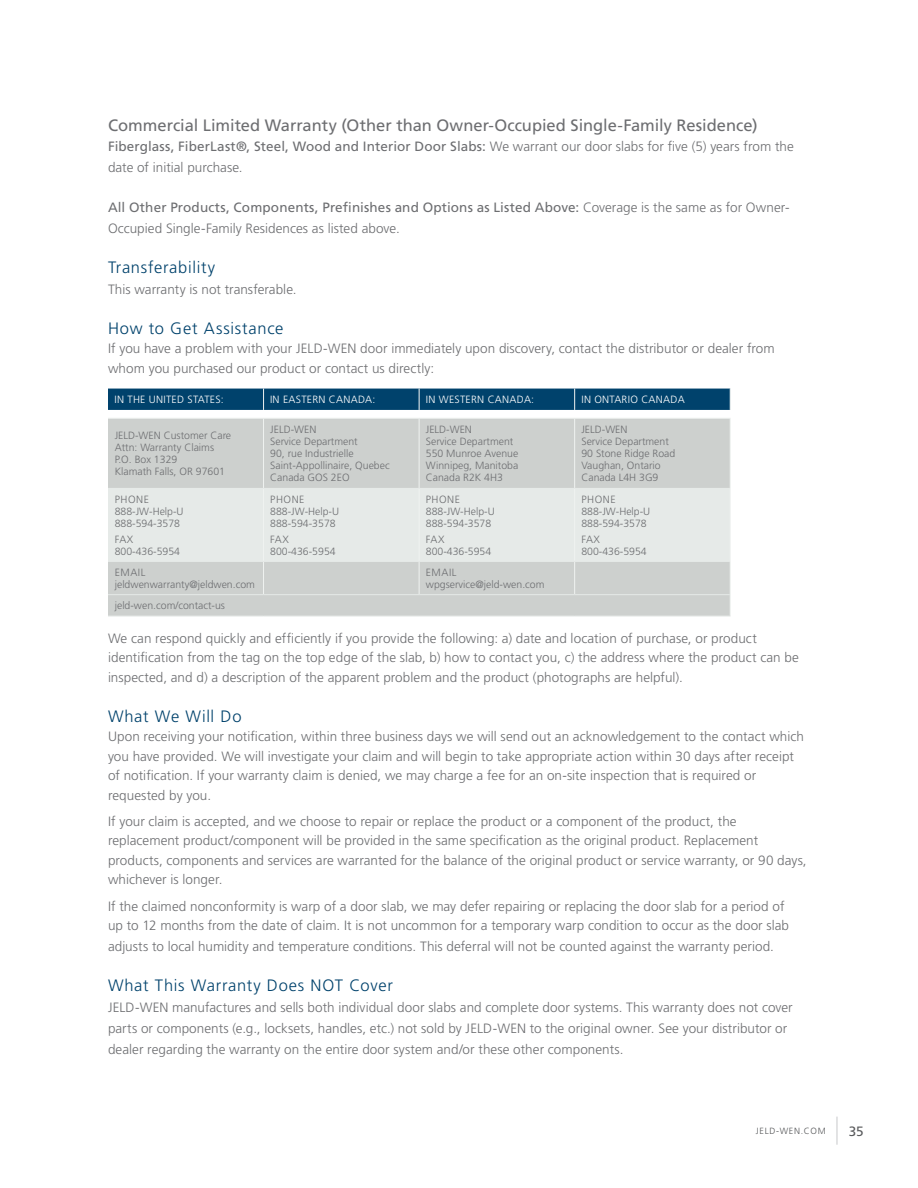
<style>
.page{position:relative;width:918px;height:1188px;background:#fff}
.page>*{position:absolute;margin:0;border:0;box-sizing:border-box;transform-origin:0 0}
.t1{font:300 16.5px "Frutiger LT Std";letter-spacing:.04em;color:#00426c}
.t2{font:16.5px "Frutiger LT Std";letter-spacing:-.005em;color:#6d6e71}
.t3{font:300 13.5px/19.5px "Frutiger LT Std";letter-spacing:.005em;color:#6d6e71}
.t4{font:13.5px "Frutiger LT Std";color:#58595b}
.t5{font:300 10.5px/12px "Frutiger LT Std";color:#6d6e71}
.t6{font:300 10.5px "Frutiger LT Std";letter-spacing:.025em;color:#fff}
.t7{font:300 9px "Frutiger LT Std";letter-spacing:.075em;color:#58595b}
.s1{font-weight:400}
</style>
<div class="page">
<svg style="left:837px;top:1117px;width:1px;height:28px"></svg>
<div style="left:108px;top:419px;width:622px;height:197px;background:#cdd0ce"></div>
<div style="left:108px;top:489px;width:622px;height:72px;background:#e6eae8"></div>
<div style="left:108px;top:389px;width:623px;height:21px;background:#00426c"></div>
<hr style="left:108px;top:418px;width:156px;height:1px;background:#f0f3f1">
<hr style="left:264px;top:418px;width:155px;height:1px;background:#f0f3f1">
<hr style="left:263px;top:419px;width:1px;height:69px;background:#f0f3f1">
<hr style="left:419px;top:418px;width:156px;height:1px;background:#f0f3f1">
<hr style="left:419px;top:419px;width:1px;height:69px;background:#f0f3f1">
<hr style="left:575px;top:418px;width:156px;height:1px;background:#f0f3f1">
<hr style="left:574px;top:419px;width:1px;height:69px;background:#f0f3f1">
<hr style="left:730px;top:419px;width:1px;height:69px;background:#f0f3f1">
<hr style="left:263px;top:489px;width:1px;height:72px;background:#f0f3f1">
<hr style="left:419px;top:489px;width:1px;height:72px;background:#f0f3f1">
<hr style="left:574px;top:489px;width:1px;height:72px;background:#f0f3f1">
<hr style="left:730px;top:488px;width:1px;height:73px;background:#f0f3f1">
<hr style="left:263px;top:562px;width:1px;height:32px;background:#f0f3f1">
<hr style="left:419px;top:562px;width:1px;height:32px;background:#f0f3f1">
<hr style="left:574px;top:562px;width:1px;height:32px;background:#f0f3f1">
<hr style="left:730px;top:561px;width:1px;height:34px;background:#f0f3f1">
<svg style="left:730px;top:595px;width:1px;height:21px"></svg>
<hr style="left:108px;top:488px;width:156px;height:1px;background:#e6eae8">
<hr style="left:264px;top:488px;width:155px;height:1px;background:#e6eae8">
<hr style="left:419px;top:488px;width:156px;height:1px;background:#e6eae8">
<hr style="left:575px;top:488px;width:155px;height:1px;background:#e6eae8">
<hr style="left:108px;top:561px;width:156px;height:1px;background:#e6eae8">
<hr style="left:264px;top:561px;width:155px;height:1px;background:#e6eae8">
<hr style="left:419px;top:561px;width:156px;height:1px;background:#e6eae8">
<hr style="left:575px;top:561px;width:155px;height:1px;background:#e6eae8">
<hr style="left:108px;top:594px;width:156px;height:1px;background:#e6eae8">
<hr style="left:264px;top:594px;width:155px;height:1px;background:#e6eae8">
<hr style="left:419px;top:594px;width:156px;height:1px;background:#e6eae8">
<hr style="left:575px;top:594px;width:155px;height:1px;background:#e6eae8">
<hr style="left:108px;top:616px;width:156px;height:1px;background:#e6eae8">
<hr style="left:264px;top:616px;width:155px;height:1px;background:#e6eae8">
<hr style="left:419px;top:616px;width:156px;height:1px;background:#e6eae8">
<hr style="left:575px;top:616px;width:156px;height:1px;background:#e6eae8">
<p class="t2" style="left:108px;top:115px;width:651px">Commercial Limited Warranty (Other than Owner-Occupied Single-Family Residence)</p>
<p class="t3" style="left:108px;top:136px;width:687px;line-height:21px"><span class="s1">Fiberglass, FiberLast®, Steel, Wood and Interior Door Slabs:</span> We warrant our door slabs for five (5) years from the date of initial purchase.</p>
<p class="t3" style="left:108px;top:197px;width:683px;line-height:21px"><span class="s1">All Other Products, Components, Prefinishes and Options as Listed Above:</span> Coverage is the same as for Owner-<br>Occupied Single-Family Residences as listed above.</p>
<p class="t1" style="left:108px;top:258px;width:109px">Transferability</p>
<p class="t3" style="left:108px;top:280px;width:190px">This warranty is not transferable.</p>
<p class="t1" style="left:108px;top:319px;width:177px">How to Get Assistance</p>
<p class="t3" style="left:108px;top:339px;width:668px">If you have a problem with your JELD-WEN door immediately upon discovery, contact the distributor or dealer from whom you purchased our product or contact us directly:</p>
<p class="t6" style="left:114px;top:394px;width:111px">IN THE UNITED STATES:</p>
<p class="t6" style="left:270px;top:394px;width:107px">IN EASTERN CANADA:</p>
<p class="t6" style="left:426px;top:394px;width:110px">IN WESTERN CANADA:</p>
<p class="t6" style="left:581px;top:394px;width:105px">IN ONTARIO CANADA</p>
<p class="t5" style="left:115px;top:430px;width:118px">JELD-WEN Customer Care<br>Attn: Warranty Claims<br>P.O. Box 1329<br>Klamath Falls, OR 97601</p>
<p class="t5" style="left:270px;top:424px;width:121px">JELD-WEN<br>Service Department<br>90, rue Industrielle<br>Saint-Appollinaire, Quebec<br>Canada GOS 2EO</p>
<p class="t5" style="left:426px;top:424px;width:94px">JELD-WEN<br>Service Department<br>550 Munroe Avenue<br>Winnipeg, Manitoba<br>Canada R2K 4H3</p>
<p class="t5" style="left:581px;top:424px;width:95px">JELD-WEN<br>Service Department<br>90 Stone Ridge Road<br>Vaughan, Ontario<br>Canada L4H 3G9</p>
<p class="t5" style="left:115px;top:494px;width:70px">PHONE<br>888-JW-Help-U<br>888-594-3578</p>
<p class="t5" style="left:115px;top:533px;width:67px">FAX<br>800-436-5954</p>
<p class="t5" style="left:426px;top:494px;width:70px">PHONE<br>888-JW-Help-U<br>888-594-3578</p>
<p class="t5" style="left:426px;top:533px;width:67px">FAX<br>800-436-5954</p>
<p class="t5" style="left:581px;top:494px;width:70px">PHONE<br>888-JW-Help-U<br>888-594-3578</p>
<p class="t5" style="left:581px;top:533px;width:67px">FAX<br>800-436-5954</p>
<p class="t5" style="left:270px;top:494px;width:70px">PHONE<br>888-JW-Help-U<br>888-594-3578</p>
<p class="t5" style="left:270px;top:533px;width:67px">FAX<br>800-436-5954</p>
<p class="t5" style="left:115px;top:566px;width:142px">EMAIL jeldwenwarranty@jeldwen.com</p>
<p class="t5" style="left:426px;top:566px;width:120px">EMAIL wpgservice@jeld-wen.com</p>
<p class="t5" style="left:115px;top:600px;width:112px">jeld-wen.com/contact-us</p>
<p class="t3" style="left:108px;top:629px;width:692px">We can respond quickly and efficiently if you provide the following: a) date and location of purchase, or product identification from the tag on the top edge of the slab, b) how to contact you, c) the address where the product can be inspected, and d) a description of the apparent problem and the product (photographs are helpful).</p>
<p class="t1" style="left:108px;top:707px;width:135px">What We Will Do</p>
<p class="t3" style="left:108px;top:727px;width:697px">Upon receiving your notification, within three business days we will send out an acknowledgement to the contact which you have provided. We will investigate your claim and will begin to take appropriate action within 30 days after receipt of notification. If your warranty claim is denied, we may charge a fee for an on-site inspection that is required or requested by you.</p>
<p class="t3" style="left:108px;top:812px;width:700px">If your claim is accepted, and we choose to repair or replace the product or a component of the product, the replacement product/component will be provided in the same specification as the original product. Replacement products, components and services are warranted for the balance of the original product or service warranty, or 90 days, whichever is longer.</p>
<p class="t3" style="left:108px;top:896px;width:683px">If the claimed nonconformity is warp of a door slab, we may defer repairing or replacing the door slab for a period of up to 12 months from the date of claim. It is not uncommon for a temporary warp condition to occur as the door slab</p>
<p class="t3" style="left:108px;top:937px;width:668px">adjusts to local humidity and temperature conditions. This deferral will not be counted against the warranty period.</p>
<p class="t1" style="left:108px;top:976px;width:286px">What This Warranty Does NOT Cover</p>
<p class="t3" style="left:108px;top:997px;width:686px;line-height:21px">JELD-WEN manufactures and sells both individual door slabs and complete door systems. This warranty does not cover parts or components (e.g., locksets, handles, etc.) not sold by JELD-WEN to the original owner. See your distributor or dealer regarding the warranty on the entire door system and/or these other components.</p>
<p class="t7" style="left:756px;top:1126px;width:71px">JELD-WEN.COM</p>
<p class="t4" style="left:849px;top:1123px;width:17px">35</p>
</div>
